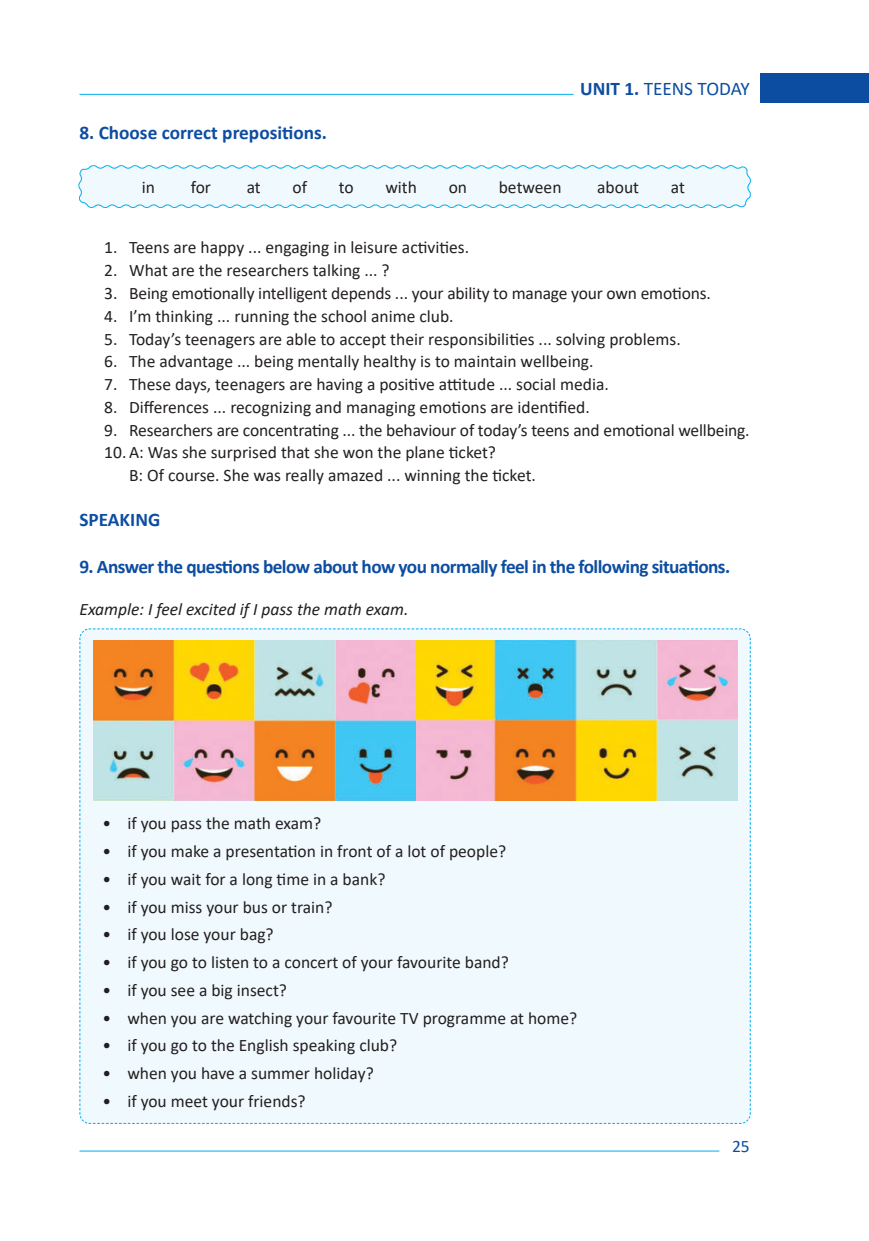
<style>
.page{position:relative;width:869px;height:1241px;background:#fff}
.page>*{position:absolute;margin:0;border:0;box-sizing:border-box;transform-origin:0 0}
.t1{font:700 19.25px "Calibri";letter-spacing:-.03em;color:#0d4da1}
.t2{font:700 19.25px "Calibri";color:#0d4da1}
.t3{font:19.25px "Calibri";color:#0d4da1}
.t4{font:17.5px/22.8px "Calibri";color:#231f20}
.t5{font:italic 17.5px "Calibri";color:#231f20}
.t6{font:17.5px "Calibri";color:#0d4da1}
.s1{font-weight:700}
</style>
<div class="page">
<div style="left:760px;top:73px;width:108px;height:29px;background:#0d4da1"></div>
<hr style="left:79px;top:1150px;width:640px;height:1px;background:#00aeef">
<hr style="left:79px;top:94px;width:494px;height:1px;background:#00aeef">
<svg style="left:78px;top:165px;width:673px;height:43px"></svg>
<div style="left:79px;top:628px;width:671px;height:496px;background:#f0f9fd"></div>
<img style="left:93px;top:640px;width:643px;height:160px">
<p class="t3" style="left:580px;top:81px;width:171px"><span class="s1">UNIT 1.</span> TEENS TODAY</p>
<p class="t2" style="left:79px;top:118px;width:249px">8. Choose correct prepositions.</p>
<p class="t4" style="left:142px;top:175px;width:15px">in</p>
<p class="t4" style="left:191px;top:175px;width:22px">for</p>
<p class="t4" style="left:246px;top:175px;width:16px">at</p>
<p class="t4" style="left:292px;top:175px;width:16px">of</p>
<p class="t4" style="left:338px;top:175px;width:16px">to</p>
<p class="t4" style="left:385px;top:175px;width:33px">with</p>
<p class="t4" style="left:448px;top:175px;width:20px">on</p>
<p class="t4" style="left:498px;top:175px;width:64px">between</p>
<p class="t4" style="left:597px;top:175px;width:43px">about</p>
<p class="t4" style="left:670px;top:175px;width:16px">at</p>
<p class="t4" style="left:104px;top:236px;width:366px">1. Teens are happy ... engaging in leisure activities.</p>
<p class="t4" style="left:104px;top:258px;width:287px">2. What are the researchers talking ... ?</p>
<p class="t4" style="left:104px;top:281px;width:607px">3. Being emotionally intelligent depends ... your ability to manage your own emotions.</p>
<p class="t4" style="left:104px;top:304px;width:351px">4. I’m thinking ... running the school anime club.</p>
<p class="t4" style="left:104px;top:327px;width:577px">5. Today’s teenagers are able to accept their responsibilities ... solving problems.</p>
<p class="t4" style="left:104px;top:349px;width:490px">6. The advantage ... being mentally healthy is to maintain wellbeing.</p>
<p class="t4" style="left:104px;top:372px;width:506px">7. These days, teenagers are having a positive attitude ... social media.</p>
<p class="t4" style="left:104px;top:395px;width:487px">8. Differences ... recognizing and managing emotions are identified.</p>
<p class="t4" style="left:104px;top:418px;width:646px">9. Researchers are concentrating ... the behaviour of today’s teens and emotional wellbeing.</p>
<p class="t4" style="left:129px;top:440px;width:408px;text-indent:-25px">10. A: Was she surprised that she won the plane ticket?<br>B: Of course. She was really amazed ... winning the ticket.</p>
<p class="t2" style="left:79px;top:512px;width:82px">SPEAKING</p>
<p class="t1" style="left:79px;top:552px;width:652px">9. Answer the questions below about how you normally feel in the following situations.</p>
<p class="t5" style="left:79px;top:596px;width:330px">Example: I feel excited if I pass the math exam.</p>
<p class="t4" style="left:102px;top:813px;width:220px">• if you pass the math exam?</p>
<p class="t4" style="left:102px;top:841px;width:405px">• if you make a presentation in front of a lot of people?</p>
<p class="t4" style="left:102px;top:868px;width:284px">• if you wait for a long time in a bank?</p>
<p class="t4" style="left:102px;top:896px;width:231px">• if you miss your bus or train?</p>
<p class="t4" style="left:102px;top:924px;width:173px">• if you lose your bag?</p>
<p class="t4" style="left:102px;top:952px;width:407px">• if you go to listen to a concert of your favourite band?</p>
<p class="t4" style="left:102px;top:979px;width:186px">• if you see a big insect?</p>
<p class="t4" style="left:102px;top:1007px;width:476px">• when you are watching your favourite TV programme at home?</p>
<p class="t4" style="left:102px;top:1035px;width:296px">• if you go to the English speaking club?</p>
<p class="t4" style="left:102px;top:1062px;width:272px">• when you have a summer holiday?</p>
<p class="t4" style="left:102px;top:1090px;width:205px">• if you meet your friends?</p>
<p class="t6" style="left:731px;top:1133px;width:19px">25</p>
</div>
